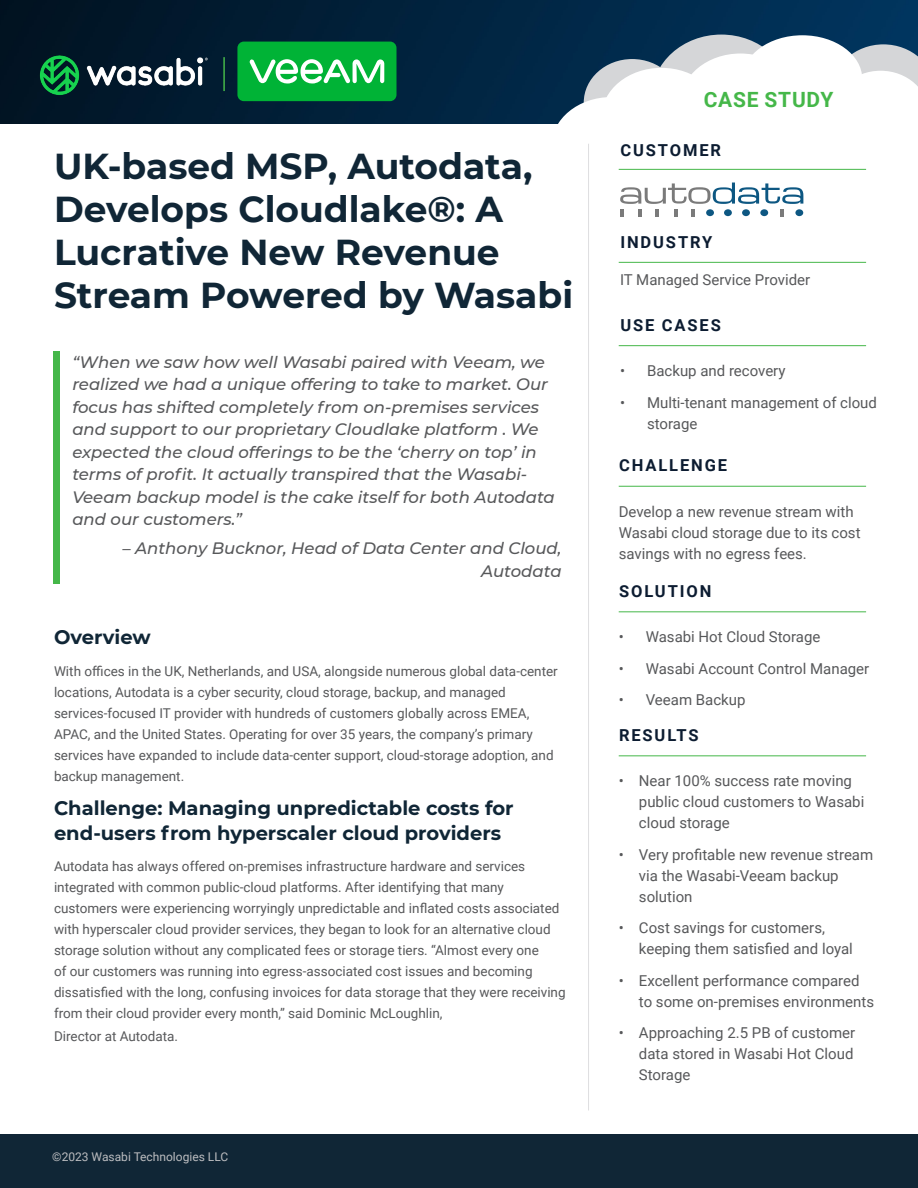
<style>
.page{position:relative;width:918px;height:1188px;background:#fff}
.page>*{position:absolute;margin:0;border:0;box-sizing:border-box;transform-origin:0 0}
.Main_Title_WHITE_Negative{font:700 36px/43.2px "Montserrat";color:#102636}
.Text_Defaults_-_Don_t_apply{font:700 21px "Roboto";letter-spacing:.035em;color:#45b749}
.Body_Text_Default{font:700 19.5px/25.2px "Montserrat";color:#102636}
.Heading1{font:700 19.5px "Montserrat";color:#102636}
.Pull_Quote{font:italic 500 16.5px/22.5px "Montserrat";color:#57585a}
.Sidebar_Headings{font:700 16.5px "Roboto";letter-spacing:.115em;color:#0c1c31}
.Bulleted_List{font:15px/21px "Roboto";color:#57585a}
.Body_Text_Default-2{font:13.5px/21px "Roboto";color:#57585a}
.t1{font:12px "Roboto";color:#bcbdc0}
</style>
<div class="page">
<img style="left:0;top:0;width:918px;height:123px">
<img style="left:36px;top:47px;width:175px;height:54px">
<div style="left:0;top:1134px;width:918px;height:54px;background:#102636"></div>
<div style="left:652px;top:35px;width:139px;height:125px;background:#d5d6d8;border-radius:50%"></div>
<div style="left:584px;top:59px;width:97px;height:87px;background:#d5d6d8;border-radius:50%"></div>
<div style="left:681px;top:54px;width:119px;height:98px;background:#fff;border-radius:50%"></div>
<div style="left:671px;top:73px;width:120px;height:99px;background:#fff;border-radius:50%"></div>
<div style="left:602px;top:68px;width:119px;height:98px;background:#fff;border-radius:50%"></div>
<div style="left:551px;top:97px;width:120px;height:98px;background:#fff;border-radius:50%"></div>
<div style="left:742px;top:35px;width:120px;height:87px;background:#fff;border-radius:50%"></div>
<svg style="left:832px;top:44px;width:86px;height:126px"></svg>
<div style="left:742px;top:69px;width:120px;height:87px;background:#fff;border-radius:50%"></div>
<hr style="left:588px;top:144px;width:1px;height:966px;background:#bcbdc0">
<hr style="left:619px;top:169px;width:247px;height:1px;background:#45b749">
<hr style="left:619px;top:345px;width:247px;height:1px;background:#45b749">
<hr style="left:619px;top:486px;width:247px;height:1px;background:#45b749">
<hr style="left:619px;top:755px;width:247px;height:1px;background:#45b749">
<hr style="left:619px;top:611px;width:247px;height:1px;background:#45b749">
<hr style="left:619px;top:262px;width:247px;height:1px;background:#45b749">
<div style="left:53px;top:351px;width:6px;height:232px;background:#45b749"></div>
<div style="left:237px;top:42px;width:160px;height:59px;background:#00b336;border-radius:6px"></div>
<svg style="left:249px;top:59px;width:135px;height:25px"></svg>
<svg style="left:620px;top:183px;width:183px;height:33px"></svg>
<hr style="left:223px;top:57px;width:2px;height:34px;background:#45b749">
<p class="Main_Title_WHITE_Negative" style="left:54px;top:142px;width:521px">UK-based MSP, Autodata,<br>Develops Cloudlake®: A<br>Lucrative New Revenue<br>Stream Powered by Wasabi</p>
<p class="Pull_Quote" style="left:72px;top:350px;width:484px">“When we saw how well Wasabi paired with Veeam, we realized we had a unique offering to take to market. Our focus has shifted completely from on-premises services and support to our proprietary Cloudlake platform . We expected the cloud offerings to be the ‘cherry on top’ in terms of profit. It actually transpired that the Wasabi-Veeam backup model is the cake itself for both Autodata and our customers.”</p>
<p class="Pull_Quote" style="left:122px;top:537px;width:441px;text-align:right">– Anthony Bucknor, Head of Data Center and Cloud,<br>Autodata</p>
<p class="Heading1" style="left:54px;top:623px;width:98px">Overview</p>
<p class="Body_Text_Default-2" style="left:54px;top:660px;width:505px">With offices in the UK, Netherlands, and USA, alongside numerous global data-center locations, Autodata is a cyber security, cloud storage, backup, and managed services-focused IT provider with hundreds of customers globally across EMEA, APAC, and the United States. Operating for over 35 years, the company’s primary services have expanded to include data-center support, cloud-storage adoption, and backup management.</p>
<p class="Body_Text_Default" style="left:54px;top:794px;width:461px">Challenge: Managing unpredictable costs for end-users from hyperscaler cloud providers</p>
<p class="Body_Text_Default-2" style="left:54px;top:856px;width:513px">Autodata has always offered on-premises infrastructure hardware and services integrated with common public-cloud platforms. After identifying that many customers were experiencing worryingly unpredictable and inflated costs associated with hyperscaler cloud provider services, they began to look for an alternative cloud storage solution without any complicated fees or storage tiers. “Almost every one<br>of our customers was running into egress-associated cost issues and becoming dissatisfied with the long, confusing invoices for data storage that they were receiving from their cloud provider every month,” said Dominic McLoughlin,</p>
<p class="Body_Text_Default-2" style="left:54px;top:1025px;width:126px">Director at Autodata.</p>
<p class="t1" style="left:52px;top:1148px;width:177px">©2023 Wasabi Technologies LLC</p>
<p class="Text_Defaults_-_Don_t_apply" style="left:704px;top:85px;width:131px">CASE STUDY</p>
<p class="Sidebar_Headings" style="left:620px;top:139px;width:102px">CUSTOMER</p>
<p class="Sidebar_Headings" style="left:620px;top:230px;width:94px">INDUSTRY</p>
<p class="Bulleted_List" style="left:620px;top:269px;width:192px">IT Managed Service Provider</p>
<p class="Sidebar_Headings" style="left:620px;top:313px;width:102px">USE CASES</p>
<p class="Bulleted_List" style="left:620px;top:360px;width:167px">• Backup and recovery</p>
<p class="Bulleted_List" style="left:647px;top:391px;width:231px;text-indent:-27px">• Multi-tenant management of cloud storage</p>
<p class="Sidebar_Headings" style="left:619px;top:454px;width:110px">CHALLENGE</p>
<p class="Bulleted_List" style="left:619px;top:500px;width:243px">Develop a new revenue stream with<br>Wasabi cloud storage due to its cost savings with no egress fees.</p>
<p class="Sidebar_Headings" style="left:619px;top:580px;width:94px">SOLUTION</p>
<p class="Bulleted_List" style="left:619px;top:626px;width:203px">• Wasabi Hot Cloud Storage</p>
<p class="Bulleted_List" style="left:619px;top:657px;width:252px">• Wasabi Account Control Manager</p>
<p class="Bulleted_List" style="left:619px;top:689px;width:128px">• Veeam Backup</p>
<p class="Sidebar_Headings" style="left:619px;top:724px;width:81px">RESULTS</p>
<p class="Bulleted_List" style="left:639px;top:770px;width:227px;text-indent:-20px">• Near 100% success rate moving public cloud customers to Wasabi cloud storage</p>
<p class="Bulleted_List" style="left:639px;top:843px;width:236px;text-indent:-20px">• Very profitable new revenue stream via the Wasabi-Veeam backup solution</p>
<p class="Bulleted_List" style="left:639px;top:917px;width:215px;text-indent:-20px">• Cost savings for customers, keeping them satisfied and loyal</p>
<p class="Bulleted_List" style="left:639px;top:969px;width:237px;text-indent:-20px">• Excellent performance compared to some on-premises environments</p>
<p class="Bulleted_List" style="left:639px;top:1022px;width:218px;text-align:justify;text-indent:-20px">• Approaching 2.5 PB of customer data stored in Wasabi Hot Cloud Storage</p>
</div>
